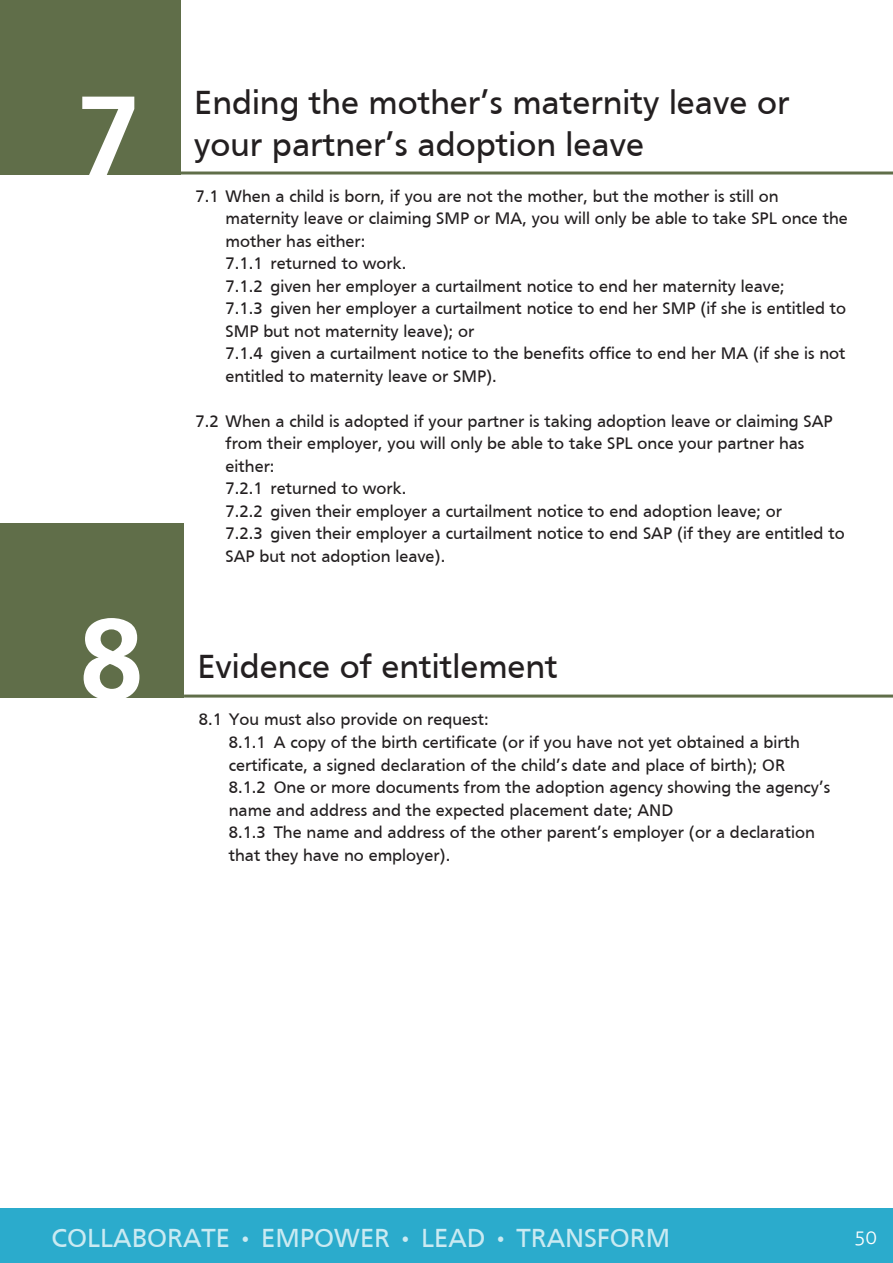
<style>
.page{position:relative;width:893px;height:1263px;background:#fff}
.page>*{position:absolute;margin:0;border:0;box-sizing:border-box;transform-origin:0 0}
.t1{font:700 119.85px "Frutiger";color:#fff}
.Headings{font:34.5px/41.4px "Frutiger";color:#231f20}
.t2{font:27px "Frutiger";color:#caeaf2}
.t3{font:300 19.5px "Aller";color:#fff}
.t4{font:17.25px/22.5px "Frutiger";color:#231f20}
</style>
<div class="page">
<hr style="left:181px;top:171px;width:712px;height:3px;background:#606e49">
<div style="left:0;top:0;width:180px;height:174px;background:#606e49"></div>
<div style="left:0;top:1209px;width:893px;height:54px;background:#2babcc"></div>
<hr style="left:184px;top:694px;width:709px;height:3px;background:#606e49">
<div style="left:0;top:523px;width:183px;height:174px;background:#606e49"></div>
<p class="t1" style="left:76px;top:67px;width:66px">7</p>
<p class="Headings" style="left:194px;top:82px;width:597px">Ending the mother’s maternity leave or your partner’s adoption leave</p>
<p class="t1" style="left:79px;top:590px;width:66px">8</p>
<p class="t4" style="left:226px;top:185px;width:624px;text-indent:-30px">7.1 When a child is born, if you are not the mother, but the mother is still on maternity leave or claiming SMP or MA, you will only be able to take SPL once the mother has either:</p>
<p class="t4" style="left:226px;top:252px;width:182px">7.1.1 returned to work.</p>
<p class="t4" style="left:226px;top:275px;width:561px">7.1.2 given her employer a curtailment notice to end her maternity leave;</p>
<p class="t4" style="left:226px;top:297px;width:622px">7.1.3 given her employer a curtailment notice to end her SMP (if she is entitled to<br>SMP but not maternity leave); or</p>
<p class="t4" style="left:226px;top:342px;width:621px">7.1.4 given a curtailment notice to the benefits office to end her MA (if she is not entitled to maternity leave or SMP).</p>
<p class="t4" style="left:226px;top:410px;width:608px;text-indent:-30px">7.2 When a child is adopted if your partner is taking adoption leave or claiming SAP from their employer, you will only be able to take SPL once your partner has either:</p>
<p class="t4" style="left:226px;top:477px;width:182px">7.2.1 returned to work.</p>
<p class="t4" style="left:226px;top:500px;width:558px">7.2.2 given their employer a curtailment notice to end adoption leave; or</p>
<p class="t4" style="left:226px;top:522px;width:621px">7.2.3 given their employer a curtailment notice to end SAP (if they are entitled to<br>SAP but not adoption leave).</p>
<p class="Headings" style="left:197px;top:646px;width:362px">Evidence of entitlement</p>
<p class="t4" style="left:199px;top:708px;width:291px">8.1 You must also provide on request:</p>
<p class="t4" style="left:229px;top:731px;width:573px">8.1.1 A copy of the birth certificate (or if you have not yet obtained a birth certificate, a signed declaration of the child’s date and place of birth); OR</p>
<p class="t4" style="left:229px;top:776px;width:603px">8.1.2 One or more documents from the adoption agency showing the agency’s name and address and the expected placement date; AND</p>
<p class="t4" style="left:229px;top:821px;width:588px">8.1.3 The name and address of the other parent’s employer (or a declaration that they have no employer).</p>
<p class="t2" style="left:52px;top:1222px;width:620px">COLLABORATE • EMPOWER • LEAD • TRANSFORM</p>
<p class="t3" style="left:854px;top:1225px;width:25px">50</p>
</div>
